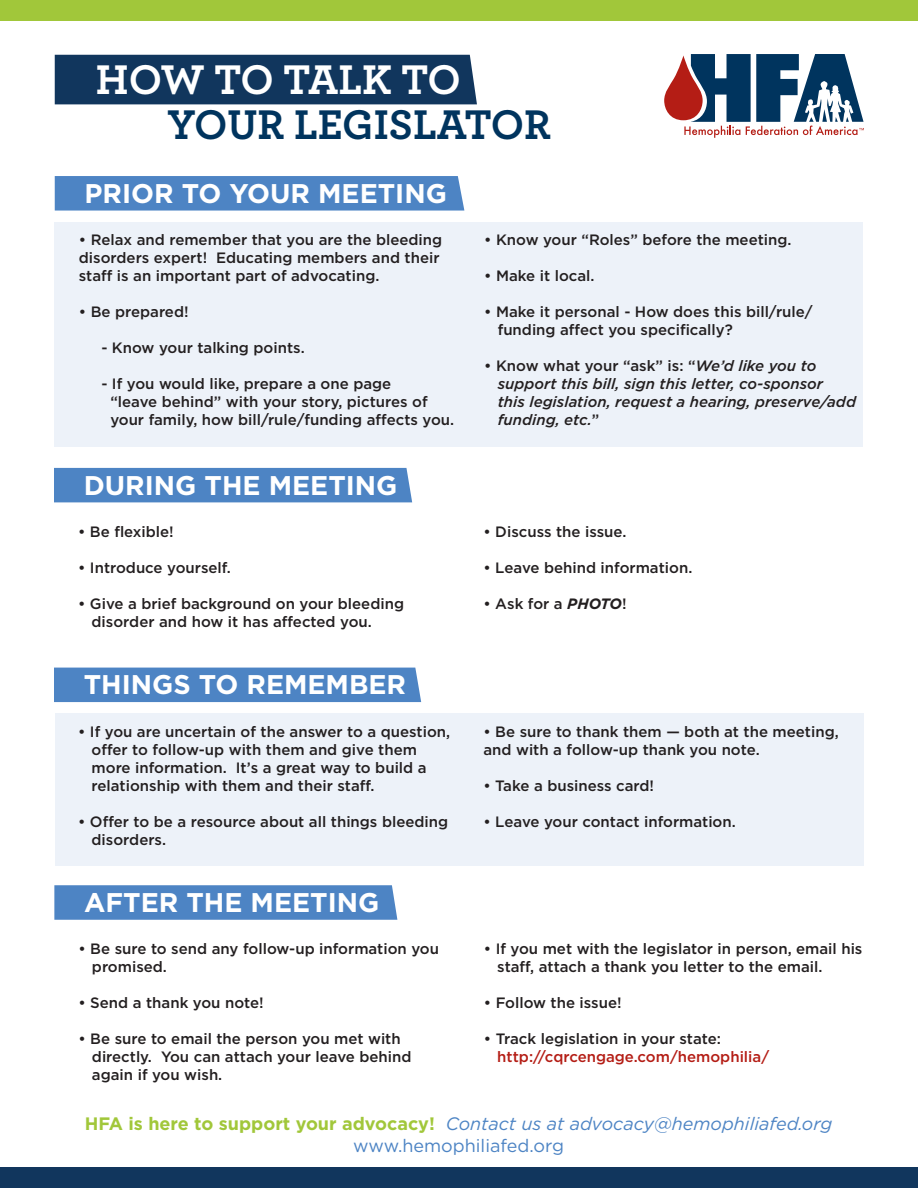
<style>
.page{position:relative;width:918px;height:1188px;background:#fff}
.page>*{position:absolute;margin:0;border:0;box-sizing:border-box;transform-origin:0 0}
.t1{font:700 43.5px "Archer";color:#00345e}
.t2{font:700 43.5px "Archer";letter-spacing:-.02em;color:#fff}
.t3{font:700 27px "Gotham";color:#fff}
.t4{font:italic 18px "Gotham";color:#4d84c4}
.t5{font:18px "Gotham";color:#4d84c4}
.t6{font:500 15px/18px "Gotham";color:#231f20}
.t7{font:italic 500 15px "Gotham";color:#231f20}
.t8{font:500 15px "Gotham";color:#b41d15}
.s1{font-style:italic}
.s2{font-style:normal}
.s3{font-weight:700;font-style:italic}
.s4{font-weight:700;font-style:normal;color:#a1c73a}
</style>
<div class="page">
<div style="left:55px;top:713px;width:809px;height:153px;background:#edf2f9"></div>
<div style="left:55px;top:223px;width:808px;height:224px;background:#edf2f9"></div>
<div style="left:55px;top:55px;width:422px;height:49px;background:#11365d"></div>
<div style="left:1px;top:1px;width:917px;height:20px;background:#a1c73a"></div>
<div style="left:0;top:1168px;width:918px;height:20px;background:#11365d"></div>
<svg style="left:664px;top:54px;width:200px;height:84px"></svg>
<div style="left:55px;top:176px;width:409px;height:35px;background:#4d84c4"></div>
<div style="left:54px;top:468px;width:358px;height:34px;background:#4d84c4"></div>
<div style="left:54px;top:668px;width:367px;height:34px;background:#4d84c4"></div>
<div style="left:54px;top:885px;width:343px;height:35px;background:#4d84c4"></div>
<p class="t2" style="left:96px;top:46px;width:366px">HOW TO TALK TO</p>
<p class="t1" style="left:167px;top:90px;width:385px">YOUR LEGISLATOR</p>
<p class="t3" style="left:85px;top:175px;width:364px">PRIOR TO YOUR MEETING</p>
<p class="t6" style="left:79px;top:231px;width:365px">• Relax and remember that you are the bleeding disorders expert! Educating members and their staff is an important part of advocating.</p>
<p class="t6" style="left:79px;top:303px;width:111px">• Be prepared!</p>
<p class="t6" style="left:101px;top:339px;width:205px">- Know your talking points.</p>
<p class="t6" style="left:101px;top:375px;width:292px">- If you would like, prepare a one page</p>
<p class="t6" style="left:110px;top:393px;width:319px">“leave behind” with your story, pictures of</p>
<p class="t6" style="left:110px;top:411px;width:345px">your family, how bill/rule/funding affects you.</p>
<p class="t3" style="left:84px;top:467px;width:315px">DURING THE MEETING</p>
<p class="t6" style="left:78px;top:522px;width:97px">• Be flexible!</p>
<p class="t6" style="left:78px;top:558px;width:154px">• Introduce yourself.</p>
<p class="t6" style="left:78px;top:594px;width:327px">• Give a brief background on your bleeding</p>
<p class="t6" style="left:92px;top:612px;width:282px">disorder and how it has affected you.</p>
<p class="t3" style="left:84px;top:667px;width:324px">THINGS TO REMEMBER</p>
<p class="t6" style="left:78px;top:722px;width:374px">• If you are uncertain of the answer to a question,</p>
<p class="t6" style="left:92px;top:740px;width:327px">offer to follow-up with them and give them</p>
<p class="t6" style="left:92px;top:758px;width:337px">more information. It’s a great way to build a</p>
<p class="t6" style="left:92px;top:776px;width:284px">relationship with them and their staff.</p>
<p class="t6" style="left:78px;top:812px;width:372px">• Offer to be a resource about all things bleeding</p>
<p class="t6" style="left:92px;top:830px;width:76px">disorders.</p>
<p class="t3" style="left:84px;top:884px;width:297px">AFTER THE MEETING</p>
<p class="t6" style="left:78px;top:940px;width:362px">• Be sure to send any follow-up information you</p>
<p class="t6" style="left:92px;top:958px;width:77px">promised.</p>
<p class="t6" style="left:78px;top:994px;width:187px">• Send a thank you note!</p>
<p class="t6" style="left:78px;top:1030px;width:324px">• Be sure to email the person you met with</p>
<p class="t6" style="left:92px;top:1048px;width:321px">directly. You can attach your leave behind</p>
<p class="t6" style="left:92px;top:1066px;width:132px">again if you wish.</p>
<p class="t6" style="left:484px;top:231px;width:309px">• Know your “Roles” before the meeting.</p>
<p class="t6" style="left:484px;top:267px;width:112px">• Make it local.</p>
<p class="t6" style="left:484px;top:303px;width:330px">• Make it personal - How does this bill/rule/</p>
<p class="t6" style="left:498px;top:321px;width:237px">funding affect you specifically?</p>
<p class="t6" style="left:484px;top:357px;width:334px">• Know what your “ask” is: “<span class="s1">We’d like you to</span></p>
<p class="t7" style="left:498px;top:374px;width:327px">support this bill, sign this letter, co-sponsor</p>
<p class="t7" style="left:498px;top:392px;width:360px">this legislation, request a hearing, preserve/add</p>
<p class="t7" style="left:498px;top:410px;width:103px">funding, etc.<span class="s2">”</span></p>
<p class="t6" style="left:483px;top:522px;width:145px">• Discuss the issue.</p>
<p class="t6" style="left:483px;top:558px;width:210px">• Leave behind information.</p>
<p class="t6" style="left:483px;top:594px;width:145px">• Ask for a <span class="s3">PHOTO</span>!</p>
<p class="t6" style="left:483px;top:722px;width:357px">• Be sure to thank them — both at the meeting, and with a follow-up thank you note.</p>
<p class="t6" style="left:483px;top:776px;width:172px">• Take a business card!</p>
<p class="t6" style="left:483px;top:812px;width:254px">• Leave your contact information.</p>
<p class="t6" style="left:484px;top:940px;width:380px">• If you met with the legislator in person, email his</p>
<p class="t6" style="left:497px;top:958px;width:327px">staff, attach a thank you letter to the email.</p>
<p class="t6" style="left:484px;top:994px;width:139px">• Follow the issue!</p>
<p class="t6" style="left:484px;top:1030px;width:239px">• Track legislation in your state:</p>
<p class="t8" style="left:497px;top:1047px;width:273px">http://cqrcengage.com/hemophilia/</p>
<p class="t4" style="left:85px;top:1113px;width:749px"><span class="s4">HFA is here to support your advocacy!</span> Contact us at advocacy@hemophiliafed.org</p>
<p class="t5" style="left:353px;top:1134px;width:212px">www.hemophiliafed.org</p>
</div>
